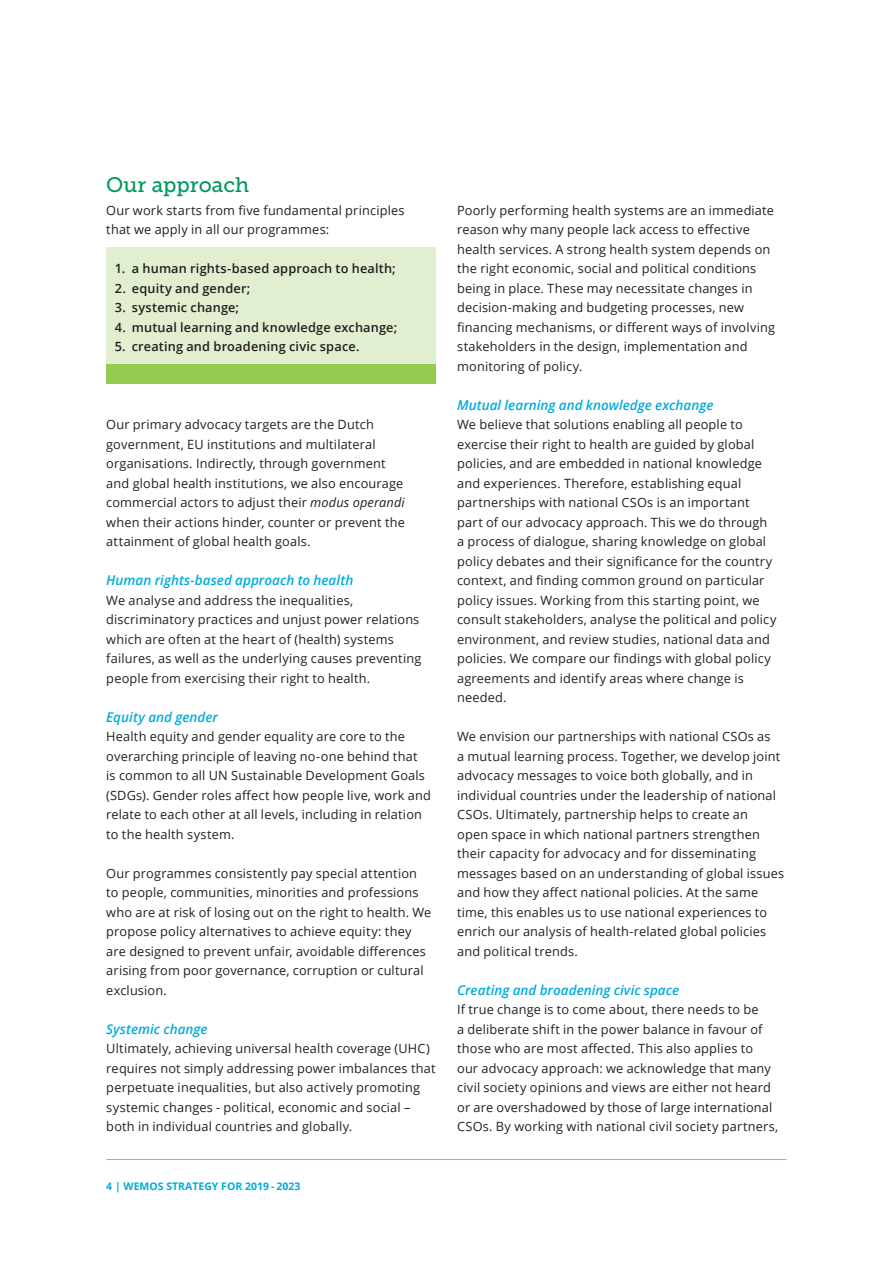
<style>
.page{position:relative;width:893px;height:1263px;background:#fff}
.page>*{position:absolute;margin:0;border:0;box-sizing:border-box;transform-origin:0 0}
.Hoofdkop{font:21px "Museo Slab 500";color:#00995d}
.sub_2{font:italic 600 13.5px "Open Sans";color:#00acdd}
.Platte_tekst_-_8_5pt{font:12.75px/19.5px "Open Sans";letter-spacing:.015em;color:#231f20}
.Platte_tekst_-_8_5pt-2{font:600 12.75px "Open Sans";letter-spacing:.01em;color:#231f20}
.Hoofdkop-2{font:12.75px/19.5px "Open Sans";letter-spacing:.015em;color:#231f20}
.t1{font:700 10.5px "Open Sans";color:#00acdd}
.s1{font-style:italic}
</style>
<div class="page">
<hr style="left:106px;top:1159px;width:681px;height:1px;background:#94ca4e">
<div style="left:106px;top:247px;width:330px;height:117px;background:#e1eed0"></div>
<div style="left:106px;top:364px;width:330px;height:20px;background:#94ca4e"></div>
<p class="Hoofdkop" style="left:106px;top:173px;width:144px">Our approach</p>
<p class="Hoofdkop-2" style="left:106px;top:200px;width:300px">Our work starts from five fundamental principles that we apply in all our programmes:</p>
<p class="Platte_tekst_-_8_5pt" style="left:457px;top:200px;width:320px">Poorly performing health systems are an immediate reason why many people lack access to effective health services. A strong health system depends on the right economic, social and political conditions being in place. These may necessitate changes in decision-making and budgeting processes, new financing mechanisms, or different ways of involving stakeholders in the design, implementation and monitoring of policy.</p>
<p class="sub_2" style="left:457px;top:395px;width:258px">Mutual learning and knowledge exchange</p>
<p class="Platte_tekst_-_8_5pt" style="left:457px;top:414px;width:321px">We believe that solutions enabling all people to exercise their right to health are guided by global policies, and are embedded in national knowledge and experiences. Therefore, establishing equal partnerships with national CSOs is an important part of our advocacy approach. This we do through a process of dialogue, sharing knowledge on global policy debates and their significance for the country context, and finding common ground on particular policy issues. Working from this starting point, we consult stakeholders, analyse the political and policy environment, and review studies, national data and policies. We compare our findings with global policy agreements and identify areas where change is needed.</p>
<p class="Platte_tekst_-_8_5pt" style="left:457px;top:726px;width:329px">We envision our partnerships with national CSOs as<br>a mutual learning process. Together, we develop joint advocacy messages to voice both globally, and in individual countries under the leadership of national CSOs. Ultimately, partnership helps to create an<br>open space in which national partners strengthen their capacity for advocacy and for disseminating messages based on an understanding of global issues and how they affect national policies. At the same time, this enables us to use national experiences to enrich our analysis of health-related global policies and political trends.</p>
<p class="sub_2" style="left:457px;top:980px;width:223px">Creating and broadening civic space</p>
<p class="Platte_tekst_-_8_5pt" style="left:457px;top:999px;width:323px">If true change is to come about, there needs to be<br>a deliberate shift in the power balance in favour of those who are most affected. This also applies to<br>our advocacy approach: we acknowledge that many civil society opinions and views are either not heard or are overshadowed by those of large international CSOs. By working with national civil society partners,</p>
<p class="Platte_tekst_-_8_5pt-2" style="left:115px;top:260px;width:282px">1. a human rights-based approach to health;</p>
<p class="Platte_tekst_-_8_5pt-2" style="left:115px;top:279px;width:137px">2. equity and gender;</p>
<p class="Platte_tekst_-_8_5pt-2" style="left:115px;top:299px;width:126px">3. systemic change;</p>
<p class="Platte_tekst_-_8_5pt-2" style="left:115px;top:318px;width:284px">4. mutual learning and knowledge exchange;</p>
<p class="Platte_tekst_-_8_5pt-2" style="left:115px;top:338px;width:246px">5. creating and broadening civic space.</p>
<p class="Platte_tekst_-_8_5pt" style="left:106px;top:414px;width:300px">Our primary advocacy targets are the Dutch government, EU institutions and multilateral organisations. Indirectly, through government and global health institutions, we also encourage commercial actors to adjust their <span class="s1">modus operandi </span>when their actions hinder, counter or prevent the attainment of global health goals.</p>
<p class="sub_2" style="left:106px;top:571px;width:249px">Human rights-based approach to health</p>
<p class="Platte_tekst_-_8_5pt" style="left:106px;top:590px;width:316px">We analyse and address the inequalities, discriminatory practices and unjust power relations which are often at the heart of (health) systems failures, as well as the underlying causes preventing people from exercising their right to health.</p>
<p class="sub_2" style="left:106px;top:707px;width:113px">Equity and gender</p>
<p class="Platte_tekst_-_8_5pt" style="left:106px;top:726px;width:326px">Health equity and gender equality are core to the overarching principle of leaving no-one behind that<br>is common to all UN Sustainable Development Goals (SDGs). Gender roles affect how people live, work and relate to each other at all levels, including in relation to the health system.</p>
<p class="Platte_tekst_-_8_5pt" style="left:106px;top:863px;width:327px">Our programmes consistently pay special attention to people, communities, minorities and professions who are at risk of losing out on the right to health. We propose policy alternatives to achieve equity: they are designed to prevent unfair, avoidable differences arising from poor governance, corruption or cultural exclusion.</p>
<p class="sub_2" style="left:106px;top:1019px;width:103px">Systemic change</p>
<p class="Platte_tekst_-_8_5pt" style="left:106px;top:1038px;width:331px">Ultimately, achieving universal health coverage (UHC) requires not simply addressing power imbalances that perpetuate inequalities, but also actively promoting systemic changes - political, economic and social – both in individual countries and globally.</p>
<p class="t1" style="left:106px;top:1178px;width:196px">4 | WEMOS STRATEGY FOR 2019 - 2023</p>
</div>
